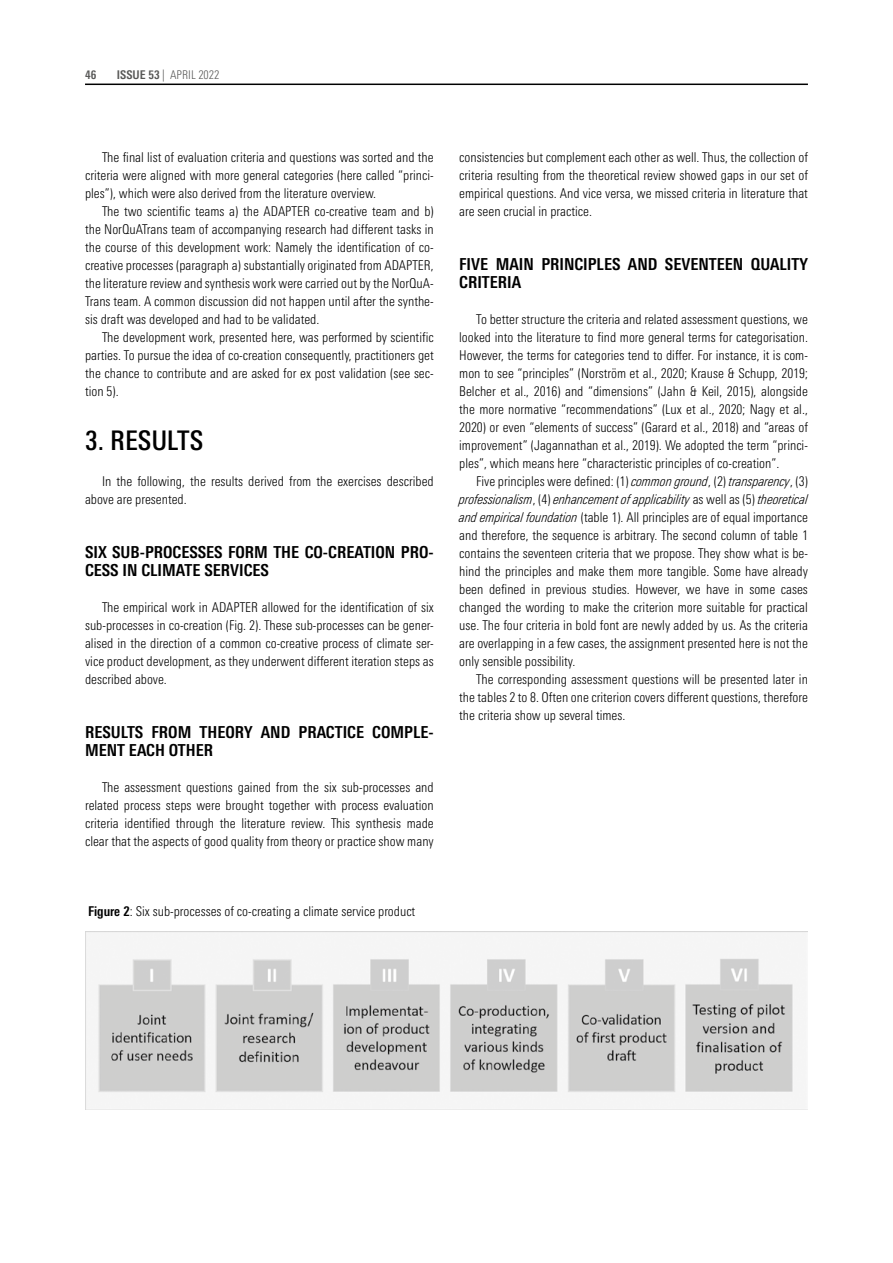
<style>
.page{position:relative;width:893px;height:1263px;background:#fff}
.page>*{position:absolute;margin:0;border:0;box-sizing:border-box;transform-origin:0 0}
.sub_headline{font:500 condensed 27px "Linotype Univers";color:#000}
.zwischentitel{font:700 condensed 16.5px/18px "Linotype Univers";color:#000}
.fließtext{font:300 condensed 13.5px/18px "Linotype Univers";color:#000;text-align:justify}
.t1{font:300 condensed 12px "Linotype Univers";color:#575756}
.t2{font:700 condensed 12px "Linotype Univers";color:#575756}
.s1{font-weight:700}
.s2{font-style:italic}
</style>
<div class="page">
<hr style="left:85px;top:84px;width:723px;height:1px;background:#000">
<img style="left:85px;top:931px;width:722px;height:179px">
<p class="t2" style="left:85px;top:67px;width:13px">46</p>
<p class="t1" style="left:117px;top:68px;width:104px"><span class="s1">ISSUE 53</span> | APRIL 2022</p>
<p class="fließtext" style="left:85px;top:148px;width:350px;text-indent:17px">The final list of evaluation criteria and questions was sorted and the criteria were aligned with more general categories (here called “princi&shy;ples”), which were also derived from the literature overview.</p>
<p class="fließtext" style="left:85px;top:202px;width:350px;text-indent:17px">The two scientific teams a) the ADAPTER co-creative team and b) the NorQuATrans team of accompanying research had different tasks in the course of this development work: Namely the identification of co&shy;creative processes (paragraph a) substantially originated from ADAPTER, the literature review and synthesis work were carried out by the NorQuA-Trans team. A common discussion did not happen until after the synthe&shy;sis draft was developed and had to be validated.</p>
<p class="fließtext" style="left:85px;top:328px;width:350px;text-indent:17px">The development work, presented here, was performed by scientific parties. To pursue the idea of co-creation consequently, practitioners get the chance to contribute and are asked for ex post validation (see sec&shy;tion 5).</p>
<p class="sub_headline" style="left:85px;top:424px;width:120px">3. RESULTS</p>
<p class="fließtext" style="left:85px;top:472px;width:350px;text-indent:17px">In the following, the results derived from the exercises described above are presented.</p>
<p class="zwischentitel" style="left:85px;top:543px;width:350px">SIX SUB-PROCESSES FORM THE CO-CREATION PRO-<br>CESS IN CLIMATE SERVICES</p>
<p class="fließtext" style="left:85px;top:598px;width:350px;text-indent:17px">The empirical work in ADAPTER allowed for the identification of six sub-processes in co-creation (Fig. 2). These sub-processes can be gener&shy;alised in the direction of a common co-creative process of climate ser&shy;vice product development, as they underwent different iteration steps as described above.</p>
<p class="zwischentitel" style="left:85px;top:723px;width:350px">RESULTS FROM THEORY AND PRACTICE COMPLE-<br>MENT EACH OTHER</p>
<p class="fließtext" style="left:85px;top:778px;width:350px;text-indent:17px">The assessment questions gained from the six sub-processes and related process steps were brought together with process evaluation criteria identified through the literature review. This synthesis made clear that the aspects of good quality from theory or practice show many</p>
<p class="fließtext" style="left:88px;top:902px;width:329px"><span class="s1">Figure 2</span>: Six sub-processes of co-creating a climate service product</p>
<p class="fließtext" style="left:459px;top:148px;width:350px">consistencies but complement each other as well. Thus, the collection of criteria resulting from the theoretical review showed gaps in our set of empirical questions. And vice versa, we missed criteria in literature that are seen crucial in practice.</p>
<p class="zwischentitel" style="left:459px;top:255px;width:350px">FIVE MAIN PRINCIPLES AND SEVENTEEN QUALITY<br>CRITERIA</p>
<p class="fließtext" style="left:459px;top:310px;width:350px;text-indent:17px">To better structure the criteria and related assessment questions, we looked into the literature to find more general terms for categorisation.<br>However, the terms for categories tend to differ. For instance, it is com&shy;mon to see “principles” (Norström et al., 2020; Krause &amp; Schupp, 2019; Belcher et al., 2016) and “dimensions” (Jahn &amp; Keil, 2015), alongside the more normative “recommendations” (Lux et al., 2020; Nagy et al., 2020) or even “elements of success” (Garard et al., 2018) and “areas of improvement” (Jagannathan et al., 2019). We adopted the term “princi&shy;ples”, which means here “characteristic principles of co-creation”.</p>
<p class="fließtext" style="left:459px;top:472px;width:350px;text-indent:17px">Five principles were defined: (1) <span class="s2">common ground</span>, (2) <span class="s2">transparency</span>, (3) <span class="s2">professionalism</span>, (4) <span class="s2">enhancement of applicability</span> as well as (5) <span class="s2">theoretical and empirical foundation</span> (table 1). All principles are of equal importance and therefore, the sequence is arbitrary. The second column of table 1 contains the seventeen criteria that we propose. They show what is be&shy;hind the principles and make them more tangible. Some have already been defined in previous studies. However, we have in some cases changed the wording to make the criterion more suitable for practical use. The four criteria in bold font are newly added by us. As the criteria are overlapping in a few cases, the assignment presented here is not the only sensible possibility.</p>
<p class="fließtext" style="left:459px;top:670px;width:350px;text-indent:17px">The corresponding assessment questions will be presented later in the tables 2 to 8. Often one criterion covers different questions, therefore the criteria show up several times.</p>
</div>
